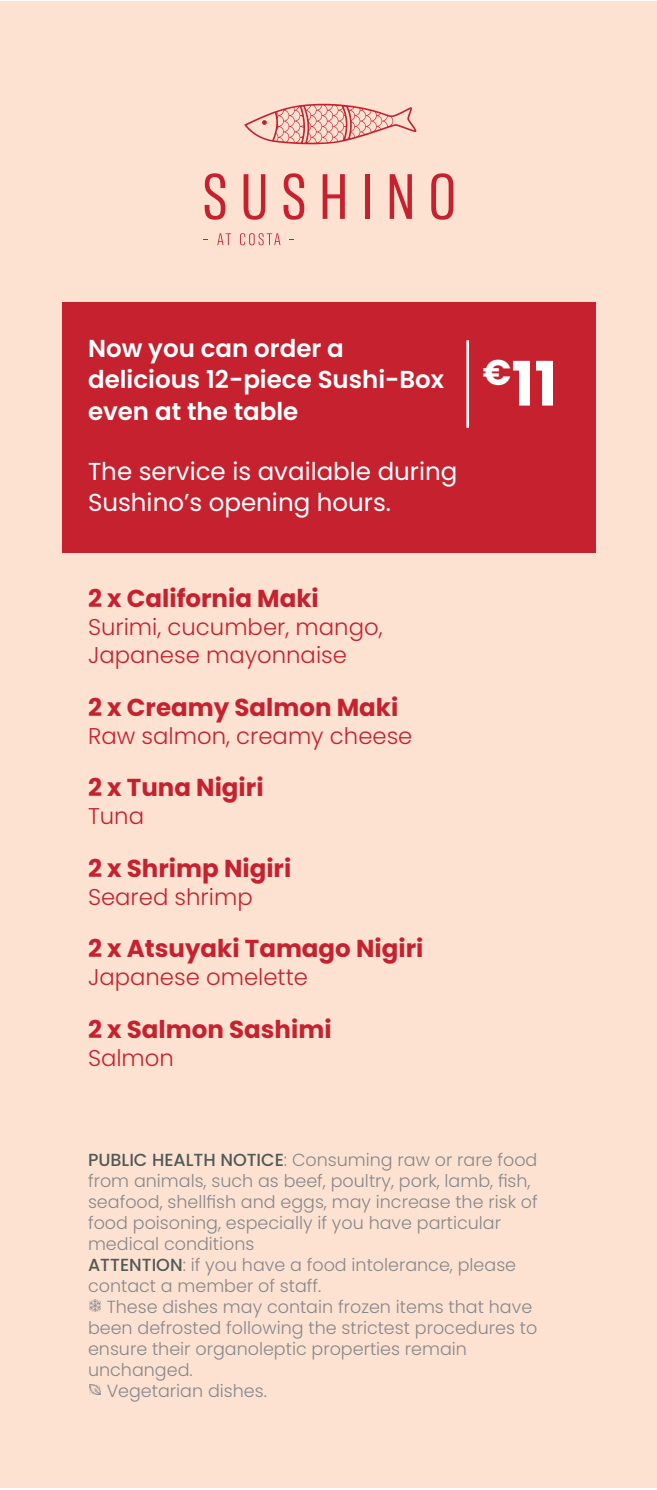
<style>
.page{position:relative;width:657px;height:1490px;background:#fff}
.page>*{position:absolute;margin:0;border:0;box-sizing:border-box;transform-origin:0 0}
.t1{font:700 61.25px "Poppins";color:#fff}
.t2{font:700 24.5px "Poppins";color:#c6212f}
.t3{font:600 24.5px/31.5px "Poppins";color:#fff}
.t4{font:24.5px/31.5px "Poppins";color:#fff}
.t5{font:300 22.75px/28px "Poppins";color:#c6212f}
.t6{font:300 17.5px/21px "Poppins";color:#86888c}
.s1{font-weight:500;color:#505a57}
</style>
<div class="page">
<div style="left:0;top:1px;width:656px;height:1486px;background:#fde2d1"></div>
<div style="left:62px;top:303px;width:533px;height:249px;background:#c6212f"></div>
<svg style="left:89px;top:1299px;width:12px;height:12px"></svg>
<svg style="left:89px;top:1384px;width:12px;height:10px"></svg>
<svg style="left:244px;top:103px;width:173px;height:41px"></svg>
<svg style="left:204px;top:173px;width:21px;height:47px"></svg>
<svg style="left:243px;top:174px;width:22px;height:46px"></svg>
<svg style="left:283px;top:173px;width:21px;height:47px"></svg>
<svg style="left:322px;top:174px;width:22px;height:45px"></svg>
<div style="left:364px;top:174px;width:5px;height:45px;background:#c6212f"></div>
<svg style="left:389px;top:174px;width:22px;height:45px"></svg>
<svg style="left:431px;top:173px;width:22px;height:47px"></svg>
<svg style="left:217px;top:233px;width:14px;height:12px"></svg>
<svg style="left:240px;top:233px;width:40px;height:12px"></svg>
<hr style="left:466px;top:340px;width:3px;height:88px;background:#fff">
<h2 class="t3" style="left:88px;top:333px;width:357px">Now you can order a delicious 12-piece Sushi-Box even at the table</h2>
<h2 class="t4" style="left:88px;top:455px;width:370px">The service is available during<br>Sushino’s opening hours.</h2>
<h1 class="t1" style="left:482px;top:348px;width:76px"><sup>€</sup>11</h1>
<h2 class="t2" style="left:88px;top:584px;width:232px">2 x California Maki</h2>
<h3 class="t5" style="left:88px;top:613px;width:296px">Surimi, cucumber, mango,<br>Japanese mayonnaise</h3>
<h2 class="t2" style="left:88px;top:693px;width:311px">2 x Creamy Salmon Maki</h2>
<h3 class="t5" style="left:88px;top:722px;width:326px">Raw salmon, creamy cheese</h3>
<h2 class="t2" style="left:88px;top:773px;width:177px">2 x Tuna Nigiri</h2>
<h3 class="t5" style="left:88px;top:802px;width:57px">Tuna</h3>
<h2 class="t2" style="left:88px;top:854px;width:205px">2 x Shrimp Nigiri</h2>
<h3 class="t5" style="left:88px;top:883px;width:166px">Seared shrimp</h3>
<h2 class="t2" style="left:88px;top:934px;width:337px">2 x Atsuyaki Tamago Nigiri</h2>
<h3 class="t5" style="left:88px;top:963px;width:221px">Japanese omelette</h3>
<h2 class="t2" style="left:88px;top:1015px;width:245px">2 x Salmon Sashimi</h2>
<h3 class="t5" style="left:88px;top:1044px;width:87px">Salmon</h3>
<p class="t6" style="left:88px;top:1149px;width:451px"><span class="s1">PUBLIC HEALTH NOTICE</span>: Consuming raw or rare food from animals, such as beef, poultry, pork, lamb, fish, seafood, shellfish and eggs, may increase the risk of food poisoning, especially if you have particular medical conditions<br><span class="s1">ATTENTION</span>: if you have a food intolerance, please contact a member of staff.</p>
<p class="t6" style="left:107px;top:1296px;width:427px">These dishes may contain frozen items that have</p>
<p class="t6" style="left:88px;top:1317px;width:450px">been defrosted following the strictest procedures to</p>
<p class="t6" style="left:88px;top:1338px;width:380px">ensure their organoleptic properties remain</p>
<p class="t6" style="left:88px;top:1359px;width:106px">unchanged.</p>
<p class="t6" style="left:107px;top:1380px;width:162px">Vegetarian dishes.</p>
</div>
